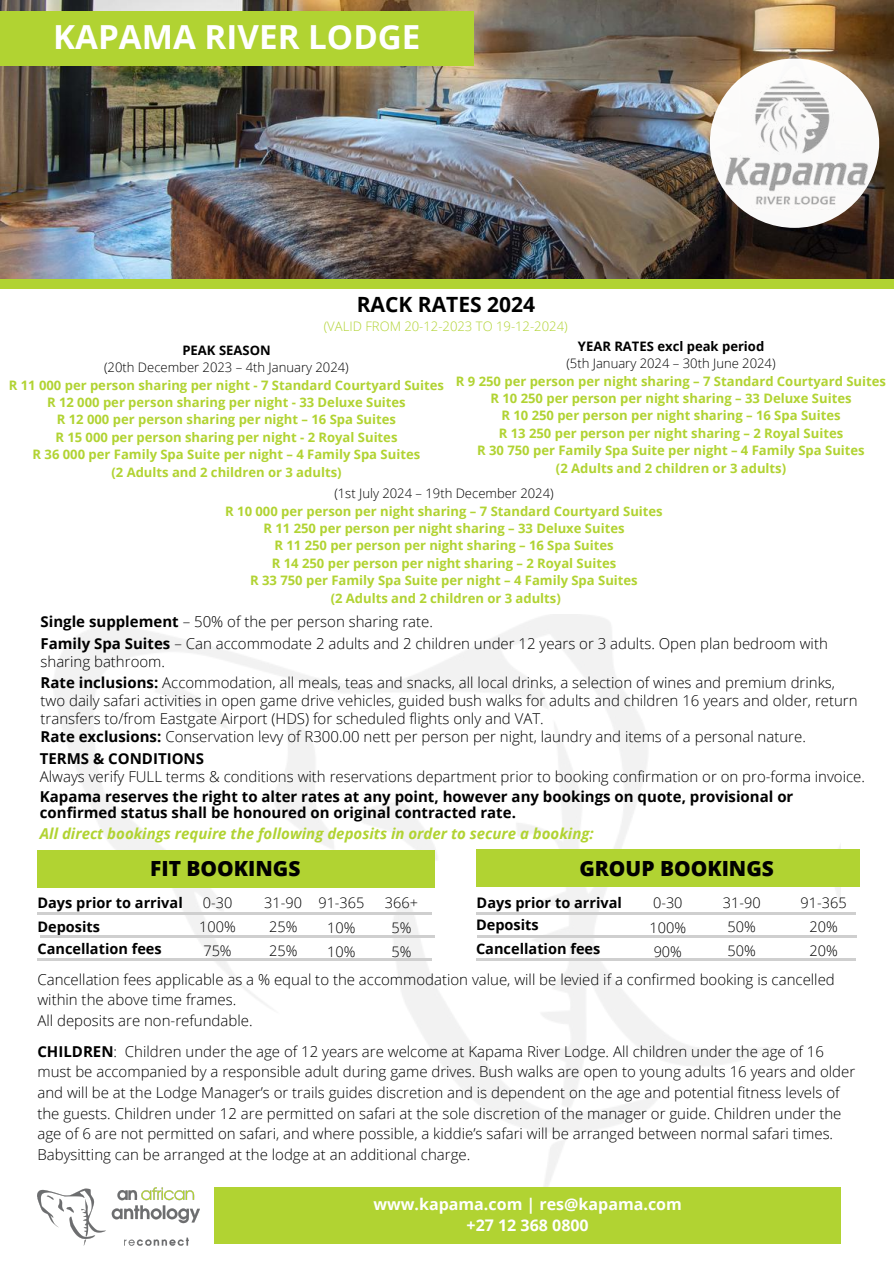
<style>
.page{position:relative;width:894px;height:1264px;background:#fff}
.page>*{position:absolute;margin:0;border:0;box-sizing:border-box;transform-origin:0 0}
.t1{font:700 33.15px "Open Sans";color:#fff}
.t2{font:700 21px "Open Sans";color:#000}
.t3{font:800 20.85px "Open Sans";color:#000}
.t4{font:700 16.05px/21.3px "Open Sans";color:#fff;text-align:center}
.t5{font:300 15px/20.5px "Open Sans";color:#000}
.t6{font:700 15px/16.5px "Open Sans";color:#000}
.t7{font:italic 700 15px "Open Sans";color:#b1d332}
.t8{font:700 14.55px/24px "Open Sans";color:#000}
.t9{font:300 14.55px/24px "Open Sans";color:#000;text-align:center}
.t10{font:700 13.05px/17.4px "Open Sans";color:#b1d332;text-align:center}
.t11{font:300 13.05px "Open Sans";color:#000}
.t12{font:700 13.05px "Open Sans";color:#000}
.t13{font:300 13.05px "Open Sans";color:#b1d332}
.s1{font-weight:700}
</style>
<div class="page">
<img style="left:54px;top:614px;width:786px;height:572px">
<img style="left:37px;top:1187px;width:162px;height:58px">
<div style="left:37px;top:849px;width:397px;height:38px;background:#b1d332"></div>
<div style="left:476px;top:849px;width:383px;height:38px;background:#b1d332"></div>
<hr style="left:37px;top:912px;width:394px;height:2px;background:#cfcfcf">
<hr style="left:475px;top:912px;width:380px;height:2px;background:#cfcfcf">
<hr style="left:476px;top:935px;width:380px;height:2px;background:#cfcfcf">
<hr style="left:475px;top:958px;width:380px;height:2px;background:#cfcfcf">
<hr style="left:40px;top:935px;width:394px;height:2px;background:#cfcfcf">
<hr style="left:37px;top:958px;width:394px;height:2px;background:#cfcfcf">
<img style="left:0;top:0;width:893px;height:279px">
<div style="left:0;top:279px;width:893px;height:9px;background:#b1d332"></div>
<div style="left:709px;top:59px;width:169px;height:169px;background:#fff;border-radius:50%"></div>
<img style="left:716px;top:77px;width:162px;height:133px">
<div style="left:0;top:12px;width:473px;height:54px;background:#b1d332"></div>
<div style="left:214px;top:1186px;width:626px;height:57px;background:#b1d332"></div>
<h1 class="t1" style="left:53px;top:14px;width:369px">KAPAMA RIVER LODGE</h1>
<h2 class="t2" style="left:356px;top:289px;width:180px">RACK RATES 2024</h2>
<p class="t13" style="left:323px;top:317px;width:245px">(VALID FROM 20-12-2023 TO 19-12-2024)</p>
<p class="t12" style="left:182px;top:341px;width:90px">PEAK SEASON</p>
<p class="t11" style="left:104px;top:358px;width:246px">(20th December 2023 – 4th January 2024)</p>
<p class="t10" style="left:9px;top:376px;width:436px">R 11 000 per person sharing per night - 7 Standard Courtyard Suites R 12 000 per person sharing per night - 33 Deluxe Suites<br>R 12 000 per person sharing per night – 16 Spa Suites<br>R 15 000 per person sharing per night - 2 Royal Suites<br>R 36 000 per Family Spa Suite per night – 4 Family Spa Suites<br>(2 Adults and 2 children or 3 adults)</p>
<p class="t12" style="left:577px;top:337px;width:188px">YEAR RATES excl peak period</p>
<p class="t11" style="left:566px;top:354px;width:210px">(5th January 2024 – 30th June 2024)</p>
<p class="t10" style="left:456px;top:372px;width:431px">R 9 250 per person per night sharing – 7 Standard Courtyard Suites R 10 250 per person per night sharing – 33 Deluxe Suites<br>R 10 250 per person per night sharing – 16 Spa Suites<br>R 13 250 per person per night sharing – 2 Royal Suites<br>R 30 750 per Family Spa Suite per night – 4 Family Spa Suites<br>(2 Adults and 2 children or 3 adults)</p>
<p class="t11" style="left:334px;top:484px;width:221px">(1st July 2024 – 19th December 2024)</p>
<p class="t10" style="left:225px;top:502px;width:439px">R 10 000 per person per night sharing – 7 Standard Courtyard Suites R 11 250 per person per night sharing – 33 Deluxe Suites<br>R 11 250 per person per night sharing – 16 Spa Suites<br>R 14 250 per person per night sharing – 2 Royal Suites<br>R 33 750 per Family Spa Suite per night – 4 Family Spa Suites<br>(2 Adults and 2 children or 3 adults)</p>
<p class="t5" style="left:41px;top:610px;width:788px;line-height:21.5px"><span class="s1">Single supplement</span> – 50% of the per person sharing rate.<br><span class="s1">Family Spa Suites</span> – Can accommodate 2 adults and 2 children under 12 years or 3 adults. Open plan bedroom with</p>
<p class="t5" style="left:41px;top:650px;width:795px;line-height:21.5px">sharing bathroom.<br><span class="s1">Rate inclusions:</span> Accommodation, all meals, teas and snacks, all local drinks, a selection of wines and premium drinks,</p>
<p class="t5" style="left:41px;top:691px;width:818px;line-height:18px">two daily safari activities in open game drive vehicles, guided bush walks for adults and children 16 years and older, return transfers to/from Eastgate Airport (HDS) for scheduled flights only and VAT.<br><span class="s1">Rate exclusions:</span> Conservation levy of R300.00 nett per person per night, laundry and items of a personal nature.</p>
<p class="t6" style="left:40px;top:750px;width:166px">TERMS &amp; CONDITIONS</p>
<p class="t5" style="left:40px;top:766px;width:826px">Always verify FULL terms &amp; conditions with reservations department prior to booking confirmation or on pro-forma invoice.</p>
<p class="t6" style="left:40px;top:787px;width:755px">Kapama reserves the right to alter rates at any point, however any bookings on quote, provisional or confirmed status shall be honoured on original contracted rate.</p>
<p class="t7" style="left:40px;top:823px;width:555px">All direct bookings require the following deposits in order to secure a booking:</p>
<h3 class="t3" style="left:150px;top:853px;width:152px">FIT BOOKINGS</h3>
<h3 class="t3" style="left:579px;top:853px;width:196px">GROUP BOOKINGS</h3>
<p class="t8" style="left:37px;top:890px;width:147px">Days prior to arrival<br>Deposits</p>
<p class="t8" style="left:37px;top:936px;width:126px">Cancellation fees</p>
<p class="t9" style="left:318px;top:890px;width:48px">91-365<br>10%<br>10%</p>
<p class="t8" style="left:476px;top:892px;width:147px;line-height:21.3px">Days prior to arrival<br>Deposits</p>
<p class="t9" style="left:199px;top:890px;width:38px;text-align:left">0-30<br>100%<br>75%</p>
<p class="t9" style="left:264px;top:890px;width:39px">31-90<br>25%<br>25%</p>
<p class="t9" style="left:385px;top:890px;width:35px">366+<br>5%<br>5%</p>
<p class="t8" style="left:476px;top:936px;width:126px">Cancellation fees</p>
<p class="t9" style="left:649px;top:890px;width:38px;text-align:left">0-30<br>100%<br>90%</p>
<p class="t9" style="left:800px;top:890px;width:48px">91-365<br>20%<br>20%</p>
<p class="t9" style="left:722px;top:890px;width:39px">31-90<br>50%<br>50%</p>
<p class="t5" style="left:37px;top:968px;width:798px">Cancellation fees applicable as a % equal to the accommodation value, will be levied if a confirmed booking is cancelled within the above time frames.<br>All deposits are non-refundable.</p>
<p class="t5" style="left:37px;top:1040px;width:819px"><span class="s1">CHILDREN</span>: Children under the age of 12 years are welcome at Kapama River Lodge. All children under the age of 16 must be accompanied by a responsible adult during game drives. Bush walks are open to young adults 16 years and older and will be at the Lodge Manager’s or trails guides discretion and is dependent on the age and potential fitness levels of the guests. Children under 12 are permitted on safari at the sole discretion of the manager or guide. Children under the age of 6 are not permitted on safari, and where possible, a kiddie’s safari will be arranged between normal safari times.<br>Babysitting can be arranged at the lodge at an additional charge.</p>
<p class="t4" style="left:373px;top:1192px;width:310px">www.kapama.com | res@kapama.com +27 12 368 0800</p>
</div>
